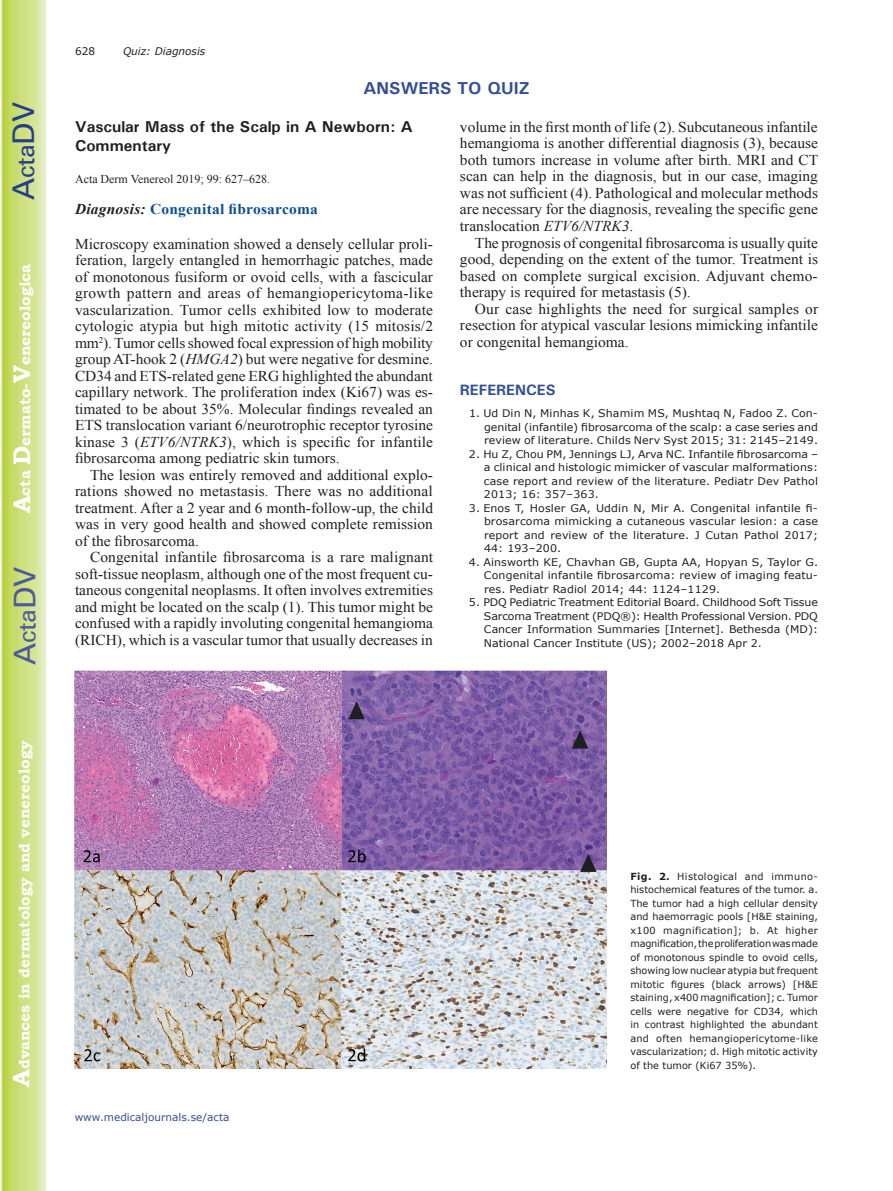
<style>
.page{position:relative;width:893px;height:1191px;background:#fff}
.page>*{position:absolute;margin:0;border:0;box-sizing:border-box;transform-origin:0 0}
.t1{font:30px "Univers";color:#4d5a9e}
.t2{font:30px "Univers";color:#253f8e}
.t3{font:700 17.25px "Univers";color:#324f95}
.t4{font:700 15.75px/18.9px "Univers";color:#231f20}
.t5{font:15px/16.5px "Times New Roman";color:#231f20;text-align:justify}
.t6{font:700 15px "Bookman Old Style";color:#fff}
.t7{font:700 15px "Times New Roman";letter-spacing:.015em;color:#0f4d96}
.t8{font:700 15px "Univers";color:#324f95}
.t9{font:12px "Times New Roman";color:#231f20}
.t10{font:10.5px/13.5px "Verdana";letter-spacing:.01em;color:#231f20;text-align:justify;scale:1.05 1}
.t11{font:10.5px "Verdana";color:#324f95}
.t12{font:italic 10.5px "Verdana";color:#231f20}
.t13{font:10.5px "Verdana";letter-spacing:.01em;color:#231f20}
.t14{font:9.75px/13.5px "Verdana";color:#231f20}
.s1{font-size:24px}
.s2{font-style:italic;color:#231f20}
.s3{font-style:italic}
.s4{font-weight:700}
</style>
<div class="page">
<svg style="left:1px;top:0;width:45px;height:1191px;background:#cfe084"></svg>
<img style="left:75px;top:670px;width:531px;height:398px">
<h1 class="t2" style="left:6px;top:200px;width:100px;rotate:-90deg">A<span class="s1">cta</span>DV</h1>
<p class="t6" style="left:16px;top:513px;width:251px;rotate:-90deg"><span class="s1">A</span>cta <span class="s1">D</span>ermato-<span class="s1">V</span>enereologica</p>
<h1 class="t1" style="left:7px;top:665px;width:100px;rotate:-90deg">A<span class="s1">cta</span>DV</h1>
<p class="t6" style="left:15px;top:1087px;width:347px;rotate:-90deg"><span class="s1">A</span>dvances in dermatology and venereology</p>
<p class="t13" style="left:75px;top:44px;width:22px">628</p>
<p class="t12" style="left:123px;top:44px;width:84px">Quiz: Diagnosis</p>
<p class="t3" style="left:363px;top:77px;width:168px">ANSWERS TO QUIZ</p>
<p class="t4" style="left:75px;top:117px;width:339px">Vascular Mass of the Scalp in A Newborn: A<br>Commentary</p>
<p class="t9" style="left:75px;top:171px;width:197px">Acta Derm Venereol 2019; 99: 627–628.</p>
<p class="t7" style="left:75px;top:198px;width:244px"><span class="s2">Diagnosis:</span> Congenital fibrosarcoma</p>
<p class="t5" style="left:75px;top:235px;width:360px">Microscopy examination showed a densely cellular proli&shy;feration, largely entangled in hemorrhagic patches, made of monotonous fusiform or ovoid cells, with a fascicular growth pattern and areas of hemangiopericytoma-like vascularization. Tumor cells exhibited low to moderate cytologic atypia but high mitotic activity (15 mitosis/2 mm<sup>2</sup>). Tumor cells showed focal expression of high mobility group AT-hook 2 (<span class="s3">HMGA2</span>) but were negative for desmine.<br>CD34 and ETS-related gene ERG highlighted the abundant capillary network. The proliferation index (Ki67) was es&shy;timated to be about 35%. Molecular findings revealed an ETS translocation variant 6/neurotrophic receptor tyrosine kinase 3 (<span class="s3">ETV6/NTRK3</span>), which is specific for infantile fibrosarcoma among pediatric skin tumors.</p>
<p class="t5" style="left:75px;top:466px;width:360px;text-indent:15px">The lesion was entirely removed and additional explo&shy;rations showed no metastasis. There was no additional treatment. After a 2 year and 6 month-follow-up, the child was in very good health and showed complete remission of the fibrosarcoma.</p>
<p class="t5" style="left:75px;top:549px;width:360px;text-indent:15px">Congenital infantile fibrosarcoma is a rare malignant soft-tissue neoplasm, although one of the most frequent cu&shy;taneous congenital neoplasms. It often involves extremities and might be located on the scalp (1). This tumor might be confused with a rapidly involuting congenital hemangioma (RICH), which is a vascular tumor that usually decreases in</p>
<p class="t5" style="left:460px;top:118px;width:360px">volume in the first month of life (2). Subcutaneous infantile hemangioma is another differential diagnosis (3), because both tumors increase in volume after birth. MRI and CT scan can help in the diagnosis, but in our case, imaging was not sufficient (4). Pathological and molecular methods are necessary for the diagnosis, revealing the specific gene translocation <span class="s3">ETV6/NTRK3</span>.</p>
<p class="t5" style="left:460px;top:234px;width:360px;text-indent:15px">The prognosis of congenital fibrosarcoma is usually quite good, depending on the extent of the tumor. Treatment is based on complete surgical excision. Adjuvant chemo&shy;therapy is required for metastasis (5).</p>
<p class="t5" style="left:460px;top:300px;width:360px;text-indent:15px">Our case highlights the need for surgical samples or resection for atypical vascular lesions mimicking infantile or congenital hemangioma.</p>
<p class="t8" style="left:460px;top:380px;width:97px">REFERENCES</p>
<p class="t10" style="left:484px;top:406px;width:320px;text-indent:-15px">1. Ud Din N, Minhas K, Shamim MS, Mushtaq N, Fadoo Z. Con&shy;genital (infantile) fibrosarcoma of the scalp: a case series and review of literature. Childs Nerv Syst 2015; 31: 2145–2149.</p>
<p class="t10" style="left:484px;top:447px;width:320px;text-indent:-15px">2. Hu Z, Chou PM, Jennings LJ, Arva NC. Infantile fibrosarcoma – a clinical and histologic mimicker of vascular malformations: case report and review of the literature. Pediatr Dev Pathol 2013; 16: 357–363.</p>
<p class="t10" style="left:484px;top:501px;width:320px;text-indent:-15px">3. Enos T, Hosler GA, Uddin N, Mir A. Congenital infantile fi&shy;brosarcoma mimicking a cutaneous vascular lesion: a case report and review of the literature. J Cutan Pathol 2017; 44: 193–200.</p>
<p class="t10" style="left:484px;top:555px;width:320px;text-indent:-15px">4. Ainsworth KE, Chavhan GB, Gupta AA, Hopyan S, Taylor G.<br>Congenital infantile fibrosarcoma: review of imaging featu&shy;res. Pediatr Radiol 2014; 44: 1124–1129.</p>
<p class="t10" style="left:484px;top:595px;width:320px;text-indent:-15px">5. PDQ Pediatric Treatment Editorial Board. Childhood Soft Tissue Sarcoma Treatment (PDQ®): Health Professional Version. PDQ Cancer Information Summaries [Internet]. Bethesda (MD):<br>National Cancer Institute (US); 2002–2018 Apr 2.</p>
<p class="t11" style="left:75px;top:1109px;width:156px">www.medicaljournals.se/acta</p>
<p class="t14" style="left:630px;top:869px;width:189px"><span class="s4">Fig. 2.</span> Histological and immuno&shy;histochemical features of the tumor. a.<br>The tumor had a high cellular density and haemorragic pools [H&amp;E staining, x100 magnification]; b. At higher magnification, the proliferation was made of monotonous spindle to ovoid cells, showing low nuclear atypia but frequent mitotic figures (black arrows) [H&amp;E staining, x400 magnification]; c. Tumor cells were negative for CD34, which in contrast highlighted the abundant and often hemangiopericytome-like vascularization; d. High mitotic activity of the tumor (Ki67 35%).</p>
</div>
